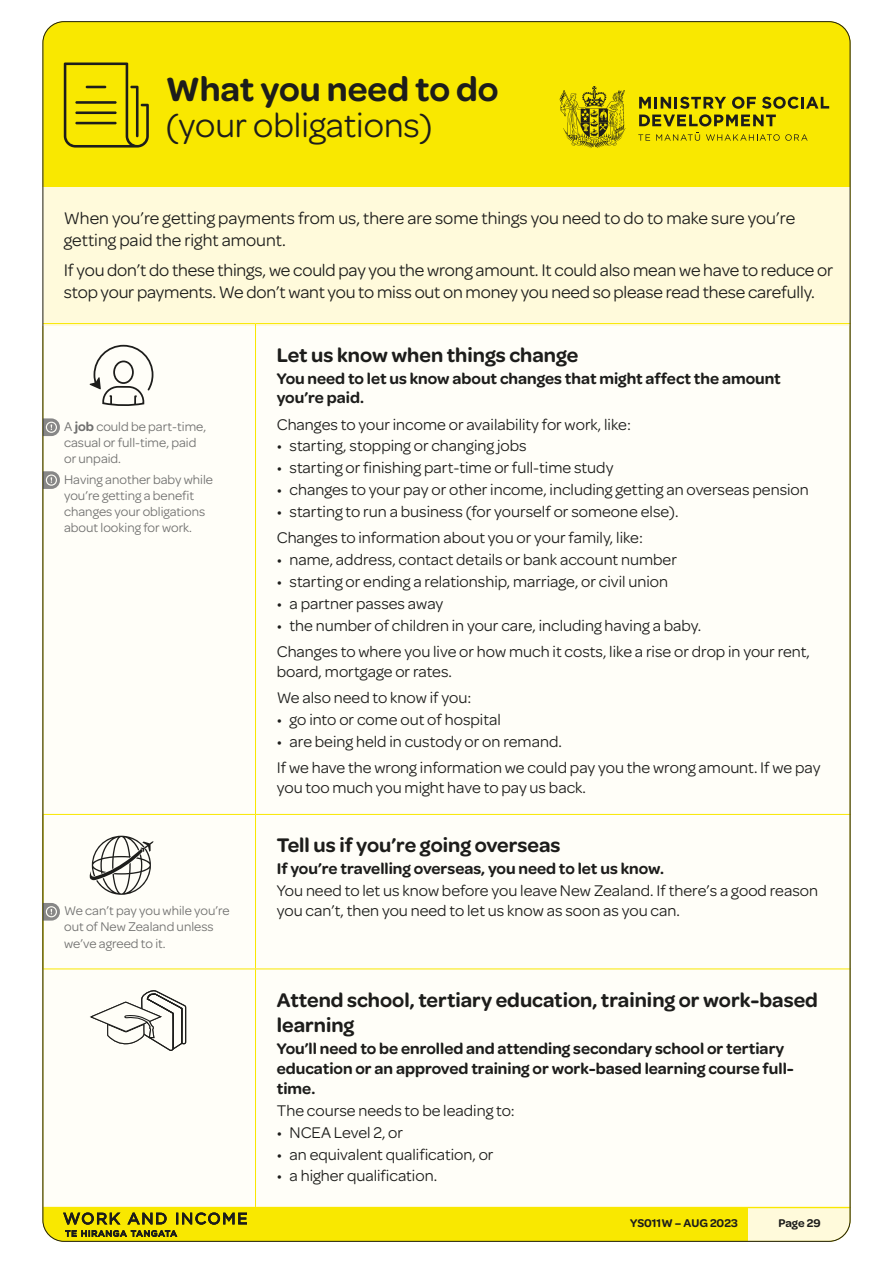
<style>
.page{position:relative;width:893px;height:1263px;background:#fff}
.page>*{position:absolute;margin:0;border:0;box-sizing:border-box;transform-origin:0 0}
.Form_description{font:36px "Omnes";color:#1d1d1b}
.Form_title{font:600 36px "Omnes";color:#1d1d1b}
.Head___Obligations{font:600 21px/25.2px "Omnes";color:#1d1d1b}
.Intro{font:18px/21.6px "Omnes";letter-spacing:-.01em;color:#1d1d1b}
.Normal_text_11pt{font:16.5px/19.8px "Omnes";color:#1d1d1b}
.Normal_text_11pt-2{font:600 16.5px/19.8px "Omnes";color:#1d1d1b}
.Information_note{font:13.5px/16.2px "Omnes";color:#70706f}
.t1{font:600 12px "Omnes";color:#1d1d1b}
.s1{font-weight:600}
</style>
<div class="page">
<div style="left:43px;top:22px;width:807px;height:1219px;background:#fffef8;border-radius:21px"></div>
<div style="left:43px;top:21px;width:807px;height:166px;background:#f9e800"></div>
<svg style="left:560px;top:86px;width:65px;height:62px;background:#bbaf07"></svg>
<svg style="left:638px;top:134px;width:12px;height:7px"></svg>
<svg style="left:656px;top:133px;width:44px;height:8px"></svg>
<svg style="left:706px;top:134px;width:102px;height:7px"></svg>
<svg style="left:639px;top:97px;width:190px;height:29px;background:#b2a708"></svg>
<div style="left:43px;top:187px;width:807px;height:139px;background:#fffadb"></div>
<hr style="left:43px;top:323px;width:212px;height:1px;background:#f9e800">
<hr style="left:255px;top:324px;width:1px;height:490px;background:#f9e800">
<hr style="left:255px;top:323px;width:596px;height:1px;background:#f9e800">
<hr style="left:43px;top:814px;width:212px;height:1px;background:#f9e800">
<hr style="left:255px;top:969px;width:1px;height:238px;background:#f9e800">
<hr style="left:255px;top:815px;width:1px;height:153px;background:#f9e800">
<hr style="left:255px;top:814px;width:596px;height:1px;background:#f9e800">
<hr style="left:43px;top:968px;width:212px;height:1px;background:#f9e800">
<hr style="left:255px;top:968px;width:596px;height:1px;background:#f9e800">
<hr style="left:255px;top:1207px;width:596px;height:1px;background:#f9e800">
<svg style="left:90px;top:345px;width:63px;height:61px"></svg>
<svg style="left:90px;top:836px;width:63px;height:59px"></svg>
<svg style="left:43px;top:990px;width:807px;height:251px"></svg>
<svg style="left:45px;top:418px;width:15px;height:18px"></svg>
<svg style="left:45px;top:471px;width:15px;height:18px"></svg>
<svg style="left:45px;top:903px;width:15px;height:17px"></svg>
<svg style="left:64px;top:63px;width:85px;height:85px;background:#d0c204"></svg>
<hr style="left:86px;top:86px;width:20px;height:2px;background:#1d1d1b">
<p class="Form_title" style="left:166px;top:64px;width:334px">What you need to do</p>
<p class="Form_description" style="left:166px;top:101px;width:268px">(your obligations)</p>
<p class="Intro" style="left:64px;top:207px;width:733px">When you’re getting payments from us, there are some things you need to do to make sure you’re getting paid the right amount.</p>
<p class="Intro" style="left:64px;top:258px;width:771px">If you don’t do these things, we could pay you the wrong amount. It could also mean we have to reduce or stop your payments. We don’t want you to miss out on money you need so please read these carefully.</p>
<p class="Information_note" style="left:64px;top:417px;width:144px">A <span class="s1">job</span> could be part-time, casual or full-time, paid or unpaid.</p>
<p class="Information_note" style="left:64px;top:470px;width:150px">Having another baby while you’re getting a benefit changes your obligations about looking for work.</p>
<p class="Information_note" style="left:64px;top:902px;width:167px">We can’t pay you while you’re out of New Zealand unless we’ve agreed to it.</p>
<p class="Head___Obligations" style="left:277px;top:341px;width:303px">Let us know when things change</p>
<p class="Normal_text_11pt-2" style="left:277px;top:367px;width:506px">You need to let us know about changes that might affect the amount you’re paid.</p>
<p class="Normal_text_11pt" style="left:277px;top:413px;width:356px">Changes to your income or availability for work, like:</p>
<p class="Normal_text_11pt" style="left:277px;top:435px;width:251px">• starting, stopping or changing jobs</p>
<p class="Normal_text_11pt" style="left:277px;top:457px;width:338px">• starting or finishing part-time or full-time study</p>
<p class="Normal_text_11pt" style="left:277px;top:479px;width:534px">• changes to your pay or other income, including getting an overseas pension</p>
<p class="Normal_text_11pt" style="left:277px;top:501px;width:403px">• starting to run a business (for yourself or someone else).</p>
<p class="Normal_text_11pt" style="left:277px;top:527px;width:368px">Changes to information about you or your family, like:</p>
<p class="Normal_text_11pt" style="left:277px;top:549px;width:402px">• name, address, contact details or bank account number</p>
<p class="Normal_text_11pt" style="left:277px;top:571px;width:393px">• starting or ending a relationship, marriage, or civil union</p>
<p class="Normal_text_11pt" style="left:277px;top:593px;width:168px">• a partner passes away</p>
<p class="Normal_text_11pt" style="left:277px;top:615px;width:426px">• the number of children in your care, including having a baby.</p>
<p class="Normal_text_11pt" style="left:277px;top:641px;width:535px">Changes to where you live or how much it costs, like a rise or drop in your rent, board, mortgage or rates.</p>
<p class="Normal_text_11pt" style="left:277px;top:687px;width:196px">We also need to know if you:</p>
<p class="Normal_text_11pt" style="left:277px;top:709px;width:226px">• go into or come out of hospital</p>
<p class="Normal_text_11pt" style="left:277px;top:731px;width:287px">• are being held in custody or on remand.</p>
<p class="Normal_text_11pt" style="left:277px;top:757px;width:545px">If we have the wrong information we could pay you the wrong amount. If we pay you too much you might have to pay us back.</p>
<p class="Head___Obligations" style="left:277px;top:832px;width:285px">Tell us if you’re going overseas</p>
<p class="Normal_text_11pt-2" style="left:277px;top:858px;width:389px">If you’re travelling overseas, you need to let us know.</p>
<p class="Normal_text_11pt" style="left:277px;top:880px;width:543px">You need to let us know before you leave New Zealand. If there’s a good reason you can’t, then you need to let us know as soon as you can.</p>
<p class="Head___Obligations" style="left:277px;top:986px;width:543px">Attend school, tertiary education, training or work-based learning</p>
<p class="Normal_text_11pt-2" style="left:277px;top:1038px;width:519px">You’ll need to be enrolled and attending secondary school or tertiary education or an approved training or work-based learning course full&shy;time.</p>
<p class="Normal_text_11pt" style="left:277px;top:1099px;width:240px">The course needs to be leading to:</p>
<p class="Normal_text_11pt" style="left:277px;top:1121px;width:128px">• NCEA Level 2, or</p>
<p class="Normal_text_11pt" style="left:277px;top:1143px;width:218px">• an equivalent qualification, or</p>
<p class="Normal_text_11pt" style="left:277px;top:1165px;width:162px">• a higher qualification.</p>
<p class="t1" style="left:630px;top:1214px;width:109px">YS011W – AUG 2023</p>
<p class="t1" style="left:778px;top:1214px;width:44px">Page 29</p>
</div>
